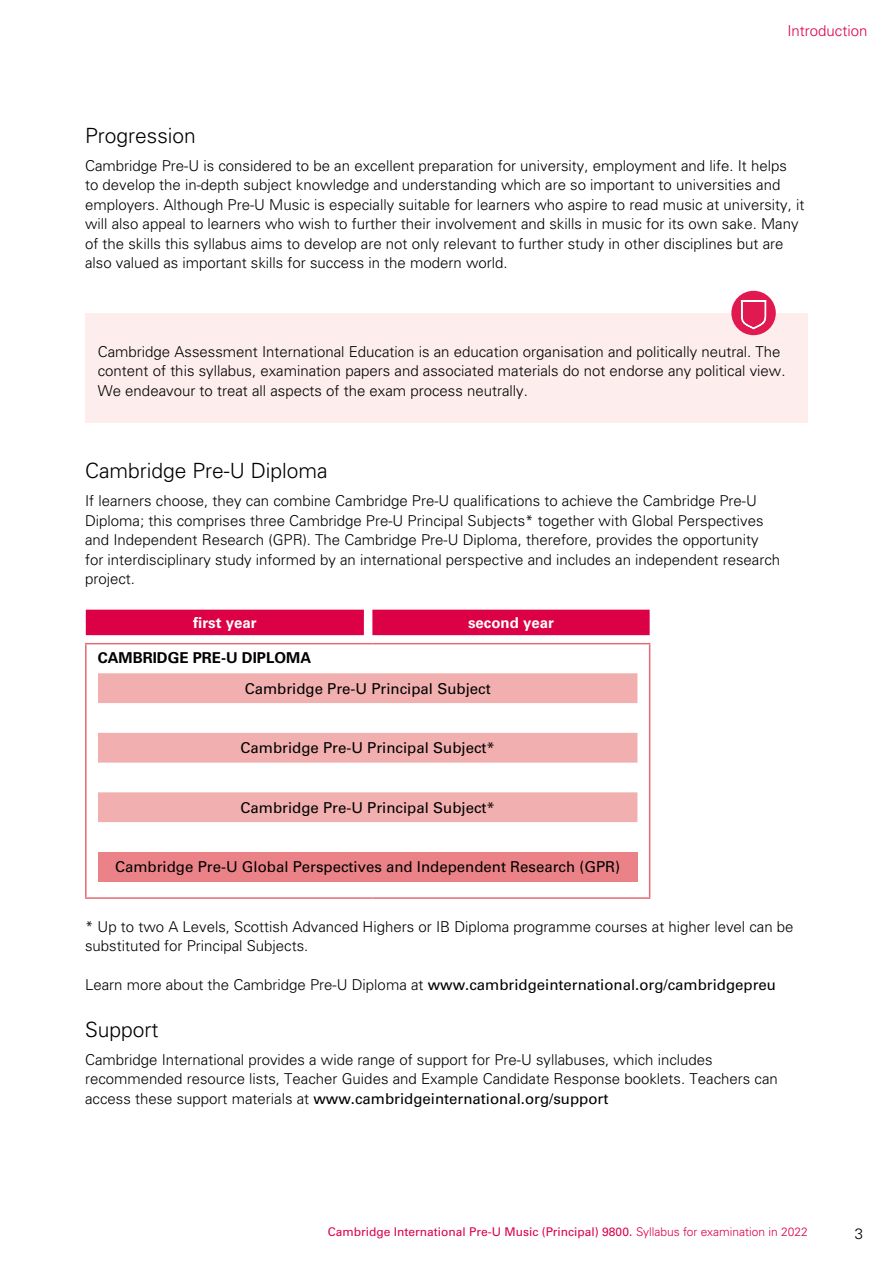
<style>
.page{position:relative;width:893px;height:1263px;background:#fff}
.page>*{position:absolute;margin:0;border:0;box-sizing:border-box;transform-origin:0 0}
.t1{font:300 21px "Univers LT Std";color:#000}
.t2{font:300 15px/19.5px "Univers LT Std";color:#000}
.t3{font:15px "Univers LT Std";color:#000}
.t4{font:700 15px "Univers LT Std";color:#000}
.t5{font:700 15px "Univers LT Std";color:#fff}
.t6{font:300 15px "Univers LT Std";color:#dc0046}
.t7{font:12px "Univers LT Std";color:#dc0046}
.s1{font-weight:300}
.s2{font-weight:400}
</style>
<div class="page">
<div style="left:85px;top:314px;width:723px;height:109px;background:#fdeded"></div>
<div style="left:731px;top:291px;width:45px;height:44px;background:#e11951;border-radius:50%"></div>
<svg style="left:741px;top:300px;width:25px;height:29px"></svg>
<div style="left:86px;top:610px;width:564px;height:25px;background:#dc0046"></div>
<hr style="left:85px;top:643px;width:279px;height:1px;background:#e76975">
<hr style="left:85px;top:644px;width:2px;height:253px;background:#e76975">
<hr style="left:372px;top:643px;width:278px;height:1px;background:#e76975">
<hr style="left:649px;top:644px;width:1px;height:253px;background:#e76975">
<hr style="left:85px;top:897px;width:279px;height:2px;background:#e76975">
<svg style="left:364px;top:897px;width:8px;height:2px"></svg>
<hr style="left:372px;top:897px;width:278px;height:2px;background:#e76975">
<svg style="left:98px;top:673px;width:539px;height:149px;fill:#f2afaf"></svg>
<div style="left:98px;top:852px;width:539px;height:30px;background:#eb8287"></div>
<p class="t6" style="left:787px;top:22px;width:82px">Introduction</p>
<h1 class="t1" style="left:85px;top:123px;width:112px">Progression</h1>
<p class="t2" style="left:85px;top:156px;width:721px">Cambridge Pre-U is considered to be an excellent preparation for university, employment and life. It helps<br>to develop the in-depth subject knowledge and understanding which are so important to universities and employers. Although Pre-U Music is especially suitable for learners who aspire to read music at university, it will also appeal to learners who wish to further their involvement and skills in music for its own sake. Many of the skills this syllabus aims to develop are not only relevant to further study in other disciplines but are also valued as important skills for success in the modern world.</p>
<p class="t2" style="left:98px;top:342px;width:689px">Cambridge Assessment International Education is an education organisation and politically neutral. The content of this syllabus, examination papers and associated materials do not endorse any political view.<br>We endeavour to treat all aspects of the exam process neutrally.</p>
<h1 class="t1" style="left:85px;top:458px;width:244px">Cambridge Pre-U Diploma</h1>
<p class="t2" style="left:85px;top:491px;width:697px">If learners choose, they can combine Cambridge Pre-U qualifications to achieve the Cambridge Pre-U Diploma; this comprises three Cambridge Pre-U Principal Subjects* together with Global Perspectives and Independent Research (GPR). The Cambridge Pre-U Diploma, therefore, provides the opportunity for interdisciplinary study informed by an international perspective and includes an independent research project.</p>
<p class="t5" style="left:193px;top:614px;width:65px">first year</p>
<p class="t5" style="left:468px;top:614px;width:87px">second year</p>
<p class="t4" style="left:98px;top:649px;width:215px">CAMBRIDGE PRE-U DIPLOMA</p>
<p class="t3" style="left:245px;top:679px;width:247px">Cambridge Pre-U Principal Subject</p>
<p class="t3" style="left:241px;top:739px;width:256px">Cambridge Pre-U Principal Subject*</p>
<p class="t3" style="left:241px;top:798px;width:256px">Cambridge Pre-U Principal Subject*</p>
<p class="t3" style="left:115px;top:858px;width:507px">Cambridge Pre-U Global Perspectives and Independent Research (GPR)</p>
<p class="t2" style="left:85px;top:917px;width:710px">* Up to two A Levels, Scottish Advanced Highers or IB Diploma programme courses at higher level can be substituted for Principal Subjects.</p>
<p class="t3" style="left:85px;top:976px;width:692px"><span class="s1">Learn more about the Cambridge Pre-U Diploma at</span> www.cambridgeinternational.org/cambridgepreu</p>
<h1 class="t1" style="left:85px;top:1017px;width:75px">Support</h1>
<p class="t2" style="left:85px;top:1050px;width:694px">Cambridge International provides a wide range of support for Pre-U syllabuses, which includes recommended resource lists, Teacher Guides and Example Candidate Response booklets. Teachers can access these support materials at <span class="s2">www.cambridgeinternational.org/support</span></p>
<p class="t7" style="left:328px;top:1225px;width:481px">Cambridge International Pre-U Music (Principal) 9800. <span class="s1">Syllabus for examination in 2022</span></p>
<p class="t2" style="left:855px;top:1223px;width:10px">3</p>
</div>
